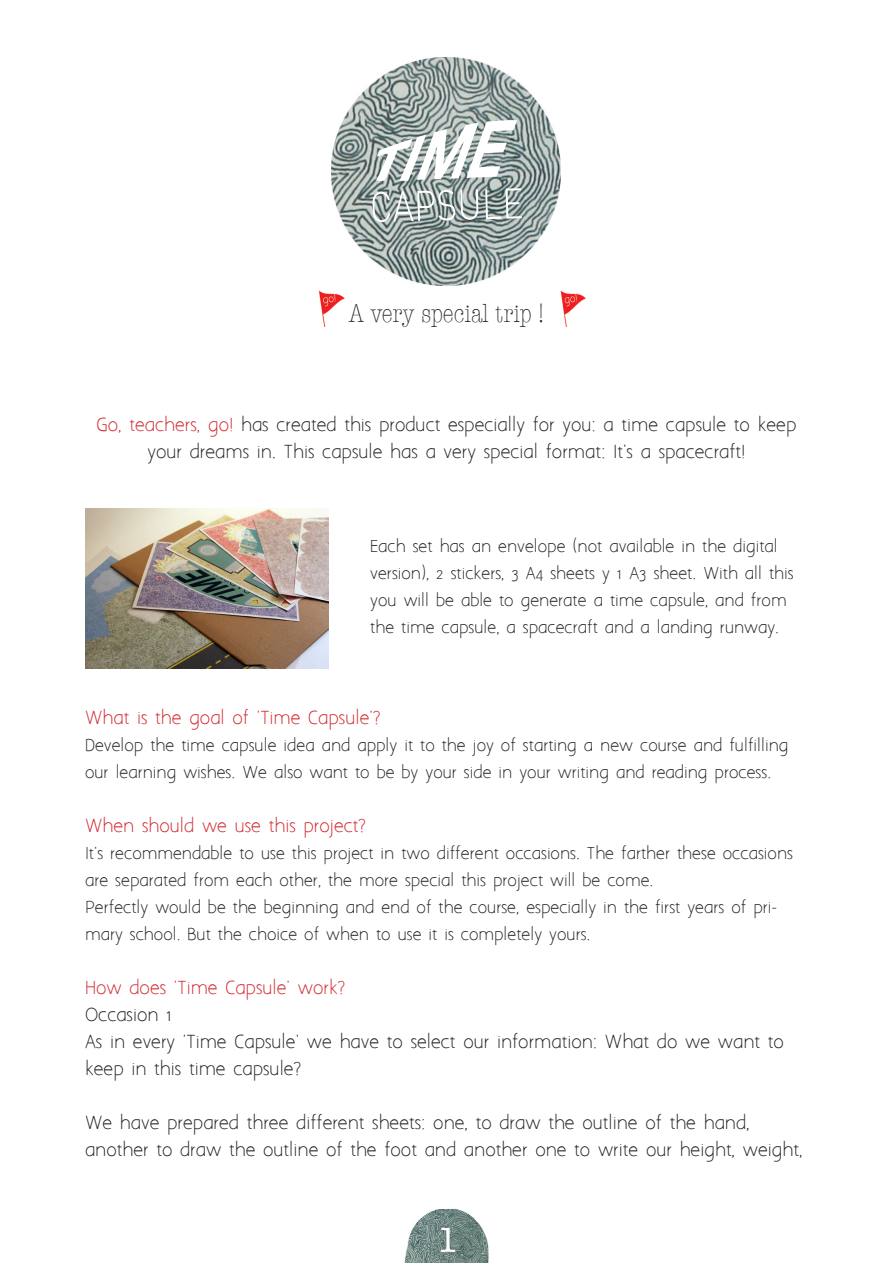
<style>
.page{position:relative;width:893px;height:1263px;background:#fff}
.page>*{position:absolute;margin:0;border:0;box-sizing:border-box;transform-origin:0 0}
.t1{font:36px "American Typewriter";color:#fff}
.t2{font:300 condensed 27px "American Typewriter";color:#231f20}
.t3{font:16.5px/27px "Aaargh Normal";color:#231f20}
.t4{font:16.5px "Aaargh Normal";color:#d1232a}
.t5{font:15px/27px "Aaargh Normal";color:#231f20}
.s1{color:#d1232a}
</style>
<div class="page">
<img style="left:332px;top:57px;width:228px;height:229px">
<svg style="left:376px;top:120px;width:141px;height:61px"></svg>
<svg style="left:372px;top:189px;width:106px;height:33px;background:#a0aba9"></svg>
<svg style="left:485px;top:188px;width:37px;height:31px"></svg>
<img style="left:404px;top:1209px;width:84px;height:54px">
<img style="left:85px;top:508px;width:243px;height:160px">
<img style="left:318px;top:291px;width:27px;height:36px">
<img style="left:560px;top:291px;width:26px;height:36px">
<p class="t2" style="left:349px;top:295px;width:197px">A very special trip !</p>
<p class="t3" style="left:97px;top:412px;width:701px;text-align:center"><span class="s1">Go, teachers, go!</span> has created this product especially for you: a time capsule to keep your dreams in. This capsule has a very special format: It's a spacecraft!</p>
<p class="t5" style="left:370px;top:534px;width:425px">Each set has an envelope (not available in the digital version), 2 stickers, 3 A4 sheets y 1 A3 sheet. With all this you will be able to generate a time capsule, and from the time capsule, a spacecraft and a landing runway.</p>
<p class="t4" style="left:85px;top:708px;width:297px">What is the goal of 'Time Capsule'?</p>
<p class="t5" style="left:85px;top:733px;width:705px">Develop the time capsule idea and apply it to the joy of starting a new course and fulfilling our learning wishes. We also want to be by your side in your writing and reading process.</p>
<p class="t4" style="left:85px;top:816px;width:283px">When should we use this project?</p>
<p class="t5" style="left:85px;top:841px;width:709px">It's recommendable to use this project in two different occasions. The farther these occasions are separated from each other, the more special this project will be come.</p>
<p class="t5" style="left:85px;top:895px;width:694px">Perfectly would be the beginning and end of the course, especially in the first years of pri&shy;mary school. But the choice of when to use it is completely yours.</p>
<p class="t4" style="left:85px;top:978px;width:262px">How does 'Time Capsule' work?</p>
<p class="t3" style="left:85px;top:1002px;width:89px">Occasion 1</p>
<p class="t3" style="left:85px;top:1029px;width:700px">As in every 'Time Capsule' we have to select our information: What do we want to keep in this time capsule?</p>
<p class="t3" style="left:85px;top:1110px;width:719px">We have prepared three different sheets: one, to draw the outline of the hand, another to draw the outline of the foot and another one to write our height, weight,</p>
<p class="t1" style="left:436px;top:1212px;width:24px">1</p>
</div>
